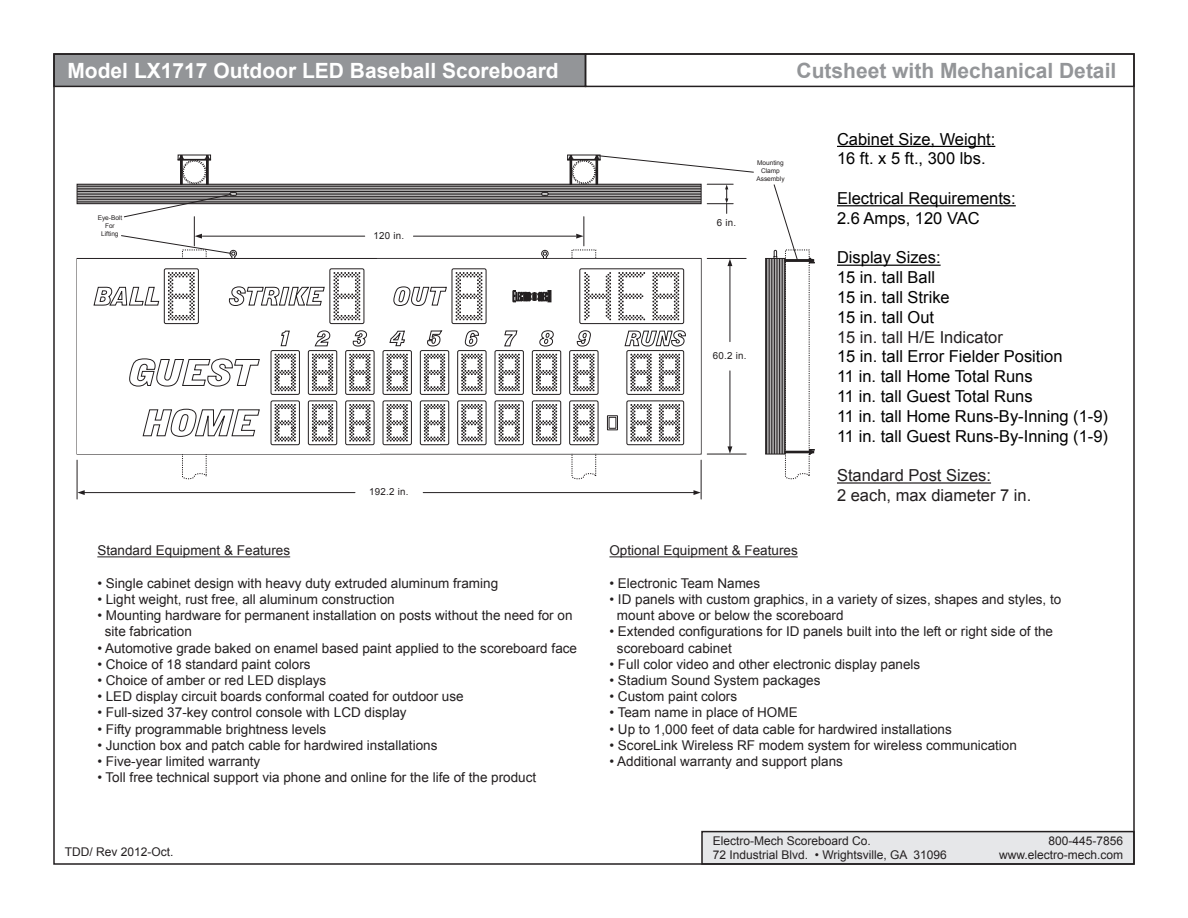
<style>
.page{position:relative;width:1188px;height:918px;background:#fff}
.page>*{position:absolute;margin:0;border:0;box-sizing:border-box;transform-origin:0 0}
.t1{font:700 21px "Arial";color:#fff}
.t2{font:700 21px "Arial";color:#939598}
.t3{font:16.5px/19.8px "Arial";color:#000}
.t4{font:16.5px/19.8px "Arial";color:#231f20}
.t5{font:13.5px/16.2px "Arial";color:#231f20}
.t6{font:12px/14.4px "Arial";color:#231f20}
.t7{font:9.75px "Arial";letter-spacing:.025em;color:#231f20}
.t8{font:6.45px/7.8px "Arial";color:#231f20;text-align:center}
</style>
<div class="page">
<div style="left:701px;top:831px;width:434px;height:34px;background:#e6e7e9;border:2px solid #231f20"></div>
<div style="left:53px;top:53px;width:533px;height:34px;background:#939598;border:2px solid #231f20"></div>
<div style="left:585px;top:53px;width:550px;height:34px;border:2px solid #231f20"></div>
<hr style="left:837px;top:146px;width:158px;height:1px;background:#000">
<hr style="left:837px;top:205px;width:179px;height:1px;background:#000">
<hr style="left:837px;top:265px;width:104px;height:1px;background:#000">
<hr style="left:837px;top:482px;width:154px;height:2px;background:#231f20">
<hr style="left:97px;top:556px;width:193px;height:1px;background:#231f20">
<hr style="left:609px;top:556px;width:189px;height:1px;background:#231f20">
<svg style="left:77px;top:184px;width:492px;height:19px;background:#7c797a"></svg>
<hr style="left:77px;top:193px;width:624px;height:1px;background:#231f20">
<hr style="left:77px;top:195px;width:624px;height:1px;background:#231f20">
<hr style="left:77px;top:186px;width:624px;height:1px;background:#231f20">
<hr style="left:77px;top:188px;width:624px;height:1px;background:#231f20">
<hr style="left:77px;top:185px;width:624px;height:1px;background:#231f20">
<hr style="left:77px;top:201px;width:624px;height:1px;background:#231f20">
<hr style="left:77px;top:203px;width:624px;height:1px;background:#231f20">
<hr style="left:77px;top:199px;width:624px;height:1px;background:#231f20">
<hr style="left:77px;top:196px;width:624px;height:1px;background:#231f20">
<hr style="left:77px;top:191px;width:624px;height:1px;background:#231f20">
<hr style="left:77px;top:190px;width:624px;height:1px;background:#231f20">
<hr style="left:77px;top:198px;width:624px;height:1px;background:#231f20">
<svg style="left:767px;top:258px;width:6px;height:196px"></svg>
<hr style="left:768px;top:258px;width:1px;height:196px;background:#231f20">
<hr style="left:769px;top:258px;width:1px;height:196px;background:#231f20">
<hr style="left:766px;top:258px;width:1px;height:196px;background:#231f20">
<hr style="left:773px;top:258px;width:1px;height:196px;background:#231f20">
<hr style="left:771px;top:258px;width:1px;height:196px;background:#231f20">
<div style="left:568px;top:159px;width:32px;height:1px;border:1px solid #231f20"></div>
<div style="left:182px;top:160px;width:24px;height:24px;border:1px dashed #231f20;border-radius:50%"></div>
<div style="left:183px;top:161px;width:22px;height:22px;border:1px dashed #231f20;border-radius:50%"></div>
<div style="left:178px;top:159px;width:33px;height:1px;border:1px solid #231f20"></div>
<svg style="left:179px;top:155px;width:5px;height:30px"></svg>
<svg style="left:205px;top:155px;width:5px;height:30px"></svg>
<div style="left:532px;top:350px;width:29px;height:45px;border:1px solid #231f20;border-radius:2px"></div>
<div style="left:532px;top:401px;width:29px;height:44px;border:1px solid #231f20;border-radius:2px"></div>
<svg style="left:78px;top:490px;width:7px;height:5px"></svg>
<svg style="left:694px;top:490px;width:7px;height:5px"></svg>
<hr style="left:77px;top:460px;width:1px;height:39px;background:#231f20">
<hr style="left:701px;top:460px;width:1px;height:39px;background:#231f20">
<hr style="left:82px;top:492px;width:273px;height:1px;background:#231f20">
<hr style="left:423px;top:492px;width:273px;height:1px;background:#231f20">
<hr style="left:413px;top:236px;width:163px;height:1px;background:#231f20">
<svg style="left:774px;top:184px;width:40px;height:295px"></svg>
<svg style="left:94px;top:192px;width:463px;height:288px"></svg>
<svg style="left:569px;top:155px;width:185px;height:324px"></svg>
<h1 class="t1" style="left:68px;top:57px;width:493px">Model LX1717 Outdoor LED Baseball Scoreboard</h1>
<p class="t8" style="left:98px;top:214px;width:26px">Eye-Bolt<br>For<br>Lifting</p>
<p class="t7" style="left:374px;top:229px;width:32px">120 in.</p>
<p class="t7" style="left:369px;top:485px;width:41px">192.2 in.</p>
<p class="t5" style="left:97px;top:543px;width:194px">Standard Equipment &amp; Features</p>
<p class="t5" style="left:97px;top:575px;width:402px">• Single cabinet design with heavy duty extruded aluminum framing</p>
<p class="t5" style="left:97px;top:591px;width:299px">• Light weight, rust free, all aluminum construction</p>
<p class="t5" style="left:105px;top:608px;width:469px;text-indent:-8px">• Mounting hardware for permanent installation on posts without the need for on site fabrication</p>
<p class="t5" style="left:97px;top:640px;width:481px">• Automotive grade baked on enamel based paint applied to the scoreboard face</p>
<p class="t5" style="left:97px;top:656px;width:215px">• Choice of 18 standard paint colors</p>
<p class="t5" style="left:97px;top:672px;width:231px">• Choice of amber or red LED displays</p>
<p class="t5" style="left:97px;top:689px;width:368px">• LED display circuit boards conformal coated for outdoor use</p>
<p class="t5" style="left:97px;top:705px;width:311px">• Full-sized 37-key control console with LCD display</p>
<p class="t5" style="left:97px;top:721px;width:231px">• Fifty programmable brightness levels</p>
<p class="t5" style="left:97px;top:737px;width:342px">• Junction box and patch cable for hardwired installations</p>
<p class="t5" style="left:97px;top:753px;width:164px">• Five-year limited warranty</p>
<p class="t5" style="left:97px;top:770px;width:440px">• Toll free technical support via phone and online for the life of the product</p>
<h1 class="t2" style="left:797px;top:57px;width:321px">Cutsheet with Mechanical Detail</h1>
<p class="t7" style="left:717px;top:216px;width:21px">6 in.</p>
<p class="t8" style="left:756px;top:159px;width:30px">Mounting<br>Clamp<br>Assembly</p>
<p class="t7" style="left:713px;top:349px;width:35px">60.2 in.</p>
<p class="t3" style="left:837px;top:129px;width:160px">Cabinet Size, Weight:<br>16 ft. x 5 ft., 300 lbs.</p>
<p class="t3" style="left:837px;top:189px;width:180px">Electrical Requirements:<br>2.6 Amps, 120 VAC</p>
<p class="t3" style="left:837px;top:248px;width:114px">Display Sizes:<br>15 in. tall Ball<br>15 in. tall Strike<br>15 in. tall Out</p>
<p class="t4" style="left:837px;top:327px;width:167px">15 in. tall H/E Indicator</p>
<p class="t3" style="left:837px;top:347px;width:273px">15 in. tall Error Fielder Position<br>11 in. tall Home Total Runs<br>11 in. tall Guest Total Runs<br>11 in. tall Home Runs-By-Inning (1-9)<br>11 in. tall Guest Runs-By-Inning (1-9)</p>
<p class="t4" style="left:837px;top:466px;width:196px">Standard Post Sizes:<br>2 each, max diameter 7 in.</p>
<p class="t5" style="left:609px;top:543px;width:190px">Optional Equipment &amp; Features</p>
<p class="t5" style="left:609px;top:575px;width:152px">• Electronic Team Names</p>
<p class="t5" style="left:617px;top:591px;width:446px;text-indent:-8px">• ID panels with custom graphics, in a variety of sizes, shapes and styles, to mount above or below the scoreboard</p>
<p class="t5" style="left:617px;top:624px;width:438px;text-indent:-8px">• Extended configurations for ID panels built into the left or right side of the scoreboard cabinet</p>
<p class="t5" style="left:609px;top:656px;width:312px">• Full color video and other electronic display panels</p>
<p class="t5" style="left:609px;top:672px;width:213px">• Stadium Sound System packages</p>
<p class="t5" style="left:609px;top:689px;width:129px">• Custom paint colors</p>
<p class="t5" style="left:609px;top:705px;width:190px">• Team name in place of HOME</p>
<p class="t5" style="left:609px;top:721px;width:344px">• Up to 1,000 feet of data cable for hardwired installations</p>
<p class="t5" style="left:609px;top:737px;width:409px">• ScoreLink Wireless RF modem system for wireless communication</p>
<p class="t5" style="left:609px;top:753px;width:235px">• Additional warranty and support plans</p>
<p class="t6" style="left:713px;top:834px;width:236px">Electro-Mech Scoreboard Co.<br>72 Industrial Blvd. • Wrightsville, GA 31096</p>
<p class="t6" style="left:1048px;top:834px;width:76px">800-445-7856</p>
<p class="t6" style="left:65px;top:844px;width:110px">TDD/ Rev 2012-Oct.</p>
<p class="t6" style="left:999px;top:848px;width:126px">www.electro-mech.com</p>
</div>
